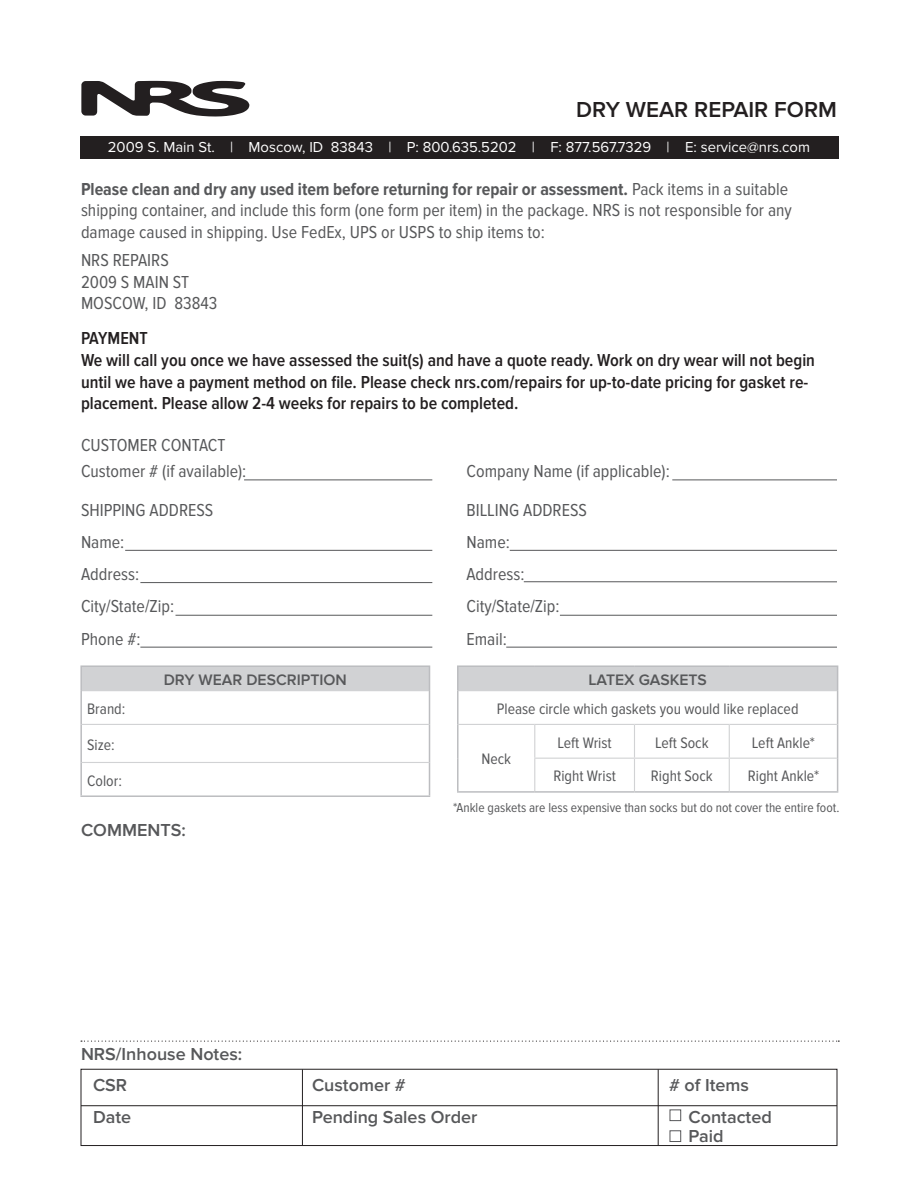
<style>
.page{position:relative;width:918px;height:1188px;background:#fff}
.page>*{position:absolute;margin:0;border:0;box-sizing:border-box;transform-origin:0 0}
.t1{font:600 22.5px "Proxima Nova";color:#231f20}
.t2{font:18px/21.6px "Proxima Nova Cond";color:#57585a}
.t3{font:600 18px/21.6px "Proxima Nova Cond";color:#231f20}
.t4{font:600 18px "Proxima Nova";color:#57585a}
.t5{font:15.75px "Proxima Nova Cond";color:#57585a}
.t6{font:600 15.75px "Proxima Nova";color:#57585a}
.t7{font:15px "Proxima Nova";color:#fff}
.t8{font:13.5px "Proxima Nova Cond";color:#57585a}
.s1{font-weight:700}
</style>
<div class="page">
<div style="left:80px;top:136px;width:759px;height:22px;background:#231f20"></div>
<hr style="left:244px;top:480px;width:188px;height:1px;background:#57585a">
<hr style="left:672px;top:480px;width:165px;height:1px;background:#57585a">
<hr style="left:125px;top:550px;width:307px;height:1px;background:#57585a">
<hr style="left:140px;top:582px;width:292px;height:1px;background:#57585a">
<hr style="left:176px;top:615px;width:256px;height:1px;background:#57585a">
<hr style="left:524px;top:581px;width:313px;height:1px;background:#57585a">
<hr style="left:510px;top:550px;width:327px;height:1px;background:#57585a">
<svg style="left:81px;top:1041px;width:758px;height:1px"></svg>
<div style="left:81px;top:1069px;width:756px;height:77px;border:1px solid #231f20"></div>
<hr style="left:302px;top:1069px;width:1px;height:76px;background:#231f20">
<hr style="left:658px;top:1069px;width:1px;height:76px;background:#231f20">
<hr style="left:81px;top:1105px;width:756px;height:1px;background:#231f20">
<div style="left:670px;top:1110px;width:11px;height:11px;border:1px solid #57585a"></div>
<div style="left:670px;top:1130px;width:11px;height:12px;border:1px solid #57585a"></div>
<svg style="left:81px;top:81px;width:168px;height:36px"></svg>
<div style="left:458px;top:666px;width:380px;height:25px;background:#d1d2d4"></div>
<hr style="left:457px;top:665px;width:78px;height:2px;background:#bcbdc0">
<hr style="left:457px;top:667px;width:2px;height:24px;background:#bcbdc0">
<hr style="left:535px;top:665px;width:99px;height:2px;background:#bcbdc0">
<hr style="left:634px;top:665px;width:95px;height:2px;background:#bcbdc0">
<hr style="left:729px;top:665px;width:109px;height:2px;background:#bcbdc0">
<svg style="left:837px;top:667px;width:1px;height:24px"></svg>
<hr style="left:837px;top:691px;width:1px;height:33px;background:#bcbdc0">
<hr style="left:837px;top:724px;width:1px;height:34px;background:#bcbdc0">
<hr style="left:837px;top:758px;width:1px;height:33px;background:#bcbdc0">
<hr style="left:534px;top:725px;width:1px;height:33px;background:#d1d2d4">
<hr style="left:634px;top:725px;width:1px;height:33px;background:#d1d2d4">
<hr style="left:729px;top:725px;width:1px;height:33px;background:#d1d2d4">
<hr style="left:534px;top:759px;width:1px;height:32px;background:#d1d2d4">
<hr style="left:634px;top:759px;width:1px;height:32px;background:#d1d2d4">
<hr style="left:729px;top:759px;width:1px;height:32px;background:#d1d2d4">
<hr style="left:459px;top:724px;width:76px;height:1px;background:#d1d2d4">
<hr style="left:535px;top:724px;width:99px;height:1px;background:#d1d2d4">
<hr style="left:634px;top:724px;width:95px;height:1px;background:#d1d2d4">
<hr style="left:729px;top:724px;width:108px;height:1px;background:#d1d2d4">
<hr style="left:534px;top:758px;width:100px;height:1px;background:#d1d2d4">
<hr style="left:634px;top:758px;width:95px;height:1px;background:#d1d2d4">
<hr style="left:729px;top:758px;width:108px;height:1px;background:#d1d2d4">
<hr style="left:457px;top:691px;width:2px;height:33px;background:#bcbdc0">
<hr style="left:457px;top:724px;width:2px;height:34px;background:#bcbdc0">
<hr style="left:457px;top:758px;width:2px;height:33px;background:#bcbdc0">
<hr style="left:457px;top:791px;width:78px;height:2px;background:#bcbdc0">
<hr style="left:535px;top:791px;width:99px;height:2px;background:#bcbdc0">
<hr style="left:634px;top:791px;width:95px;height:2px;background:#bcbdc0">
<hr style="left:729px;top:791px;width:109px;height:2px;background:#bcbdc0">
<div style="left:81px;top:666px;width:349px;height:25px;background:#d1d2d4"></div>
<hr style="left:80px;top:665px;width:350px;height:2px;background:#bcbdc0">
<hr style="left:80px;top:667px;width:2px;height:24px;background:#bcbdc0">
<svg style="left:429px;top:667px;width:1px;height:24px"></svg>
<hr style="left:80px;top:691px;width:2px;height:33px;background:#bcbdc0">
<hr style="left:80px;top:724px;width:2px;height:38px;background:#bcbdc0">
<hr style="left:80px;top:762px;width:2px;height:33px;background:#bcbdc0">
<hr style="left:82px;top:724px;width:347px;height:1px;background:#d1d2d4">
<hr style="left:82px;top:762px;width:347px;height:1px;background:#d1d2d4">
<hr style="left:429px;top:691px;width:1px;height:33px;background:#bcbdc0">
<hr style="left:429px;top:724px;width:1px;height:38px;background:#bcbdc0">
<hr style="left:429px;top:762px;width:1px;height:33px;background:#bcbdc0">
<hr style="left:80px;top:795px;width:350px;height:2px;background:#bcbdc0">
<hr style="left:560px;top:615px;width:277px;height:1px;background:#57585a">
<hr style="left:140px;top:647px;width:292px;height:1px;background:#57585a">
<hr style="left:506px;top:647px;width:331px;height:1px;background:#57585a">
<p class="t1" style="left:576px;top:96px;width:262px">DRY WEAR REPAIR FORM</p>
<p class="t7" style="left:108px;top:139px;width:704px">2009 S. Main St. | Moscow, ID 83843 | P: 800.635.5202 | F: 877.567.7329 | E: service@nrs.com</p>
<p class="t2" style="left:81px;top:178px;width:712px"><span class="s1">Please clean and dry any used item before returning for repair or assessment.</span> Pack items in a suitable shipping container, and include this form (one form per item) in the package. NRS is not responsible for any damage caused in shipping. Use FedEx, UPS or USPS to ship items to:</p>
<p class="t2" style="left:81px;top:250px;width:89px">NRS REPAIRS</p>
<p class="t2" style="left:81px;top:271px;width:110px">2009 S MAIN ST</p>
<p class="t2" style="left:81px;top:293px;width:138px">MOSCOW, ID 83843</p>
<p class="t3" style="left:81px;top:328px;width:68px">PAYMENT</p>
<p class="t3" style="left:81px;top:350px;width:736px">We will call you once we have assessed the suit(s) and have a quote ready. Work on dry wear will not begin until we have a payment method on file. Please check nrs.com/repairs for up-to-date pricing for gasket re&shy;placement. Please allow 2-4 weeks for repairs to be completed.</p>
<p class="t2" style="left:81px;top:435px;width:146px">CUSTOMER CONTACT</p>
<p class="t2" style="left:81px;top:460px;width:167px">Customer # (if available):</p>
<p class="t2" style="left:467px;top:460px;width:205px">Company Name (if applicable):</p>
<p class="t2" style="left:81px;top:499px;width:134px">SHIPPING ADDRESS</p>
<p class="t2" style="left:467px;top:499px;width:122px">BILLING ADDRESS</p>
<p class="t2" style="left:81px;top:531px;width:45px">Name:</p>
<p class="t2" style="left:467px;top:531px;width:45px">Name:</p>
<p class="t2" style="left:81px;top:564px;width:60px">Address:</p>
<p class="t2" style="left:467px;top:564px;width:60px">Address:</p>
<p class="t2" style="left:81px;top:596px;width:95px">City/State/Zip:</p>
<p class="t2" style="left:467px;top:596px;width:95px">City/State/Zip:</p>
<p class="t2" style="left:81px;top:628px;width:61px">Phone #:</p>
<p class="t2" style="left:467px;top:628px;width:42px">Email:</p>
<p class="t5" style="left:87px;top:700px;width:40px">Brand:</p>
<p class="t5" style="left:87px;top:736px;width:29px">Size:</p>
<p class="t5" style="left:87px;top:772px;width:36px">Color:</p>
<p class="t6" style="left:164px;top:670px;width:185px">DRY WEAR DESCRIPTION</p>
<p class="t4" style="left:81px;top:820px;width:106px">COMMENTS:</p>
<p class="t6" style="left:588px;top:670px;width:120px">LATEX GASKETS</p>
<p class="t5" style="left:497px;top:700px;width:303px">Please circle which gaskets you would like replaced</p>
<p class="t5" style="left:481px;top:750px;width:31px">Neck</p>
<p class="t5" style="left:558px;top:734px;width:56px">Left Wrist</p>
<p class="t5" style="left:655px;top:734px;width:55px">Left Sock</p>
<p class="t5" style="left:752px;top:734px;width:64px">Left Ankle*</p>
<p class="t5" style="left:553px;top:767px;width:64px">Right Wrist</p>
<p class="t5" style="left:651px;top:767px;width:63px">Right Sock</p>
<p class="t5" style="left:748px;top:767px;width:73px">Right Ankle*</p>
<p class="t8" style="left:453px;top:800px;width:388px">*Ankle gaskets are less expensive than socks but do not cover the entire foot.</p>
<p class="t4" style="left:81px;top:1044px;width:163px">NRS/Inhouse Notes:</p>
<p class="t4" style="left:93px;top:1074px;width:36px">CSR</p>
<p class="t4" style="left:312px;top:1074px;width:95px">Customer #</p>
<p class="t4" style="left:669px;top:1074px;width:81px"># of Items</p>
<p class="t4" style="left:93px;top:1107px;width:40px">Date</p>
<p class="t4" style="left:312px;top:1107px;width:167px">Pending Sales Order</p>
<p class="t4" style="left:688px;top:1107px;width:85px">Contacted</p>
<p class="t4" style="left:688px;top:1126px;width:37px">Paid</p>
</div>
